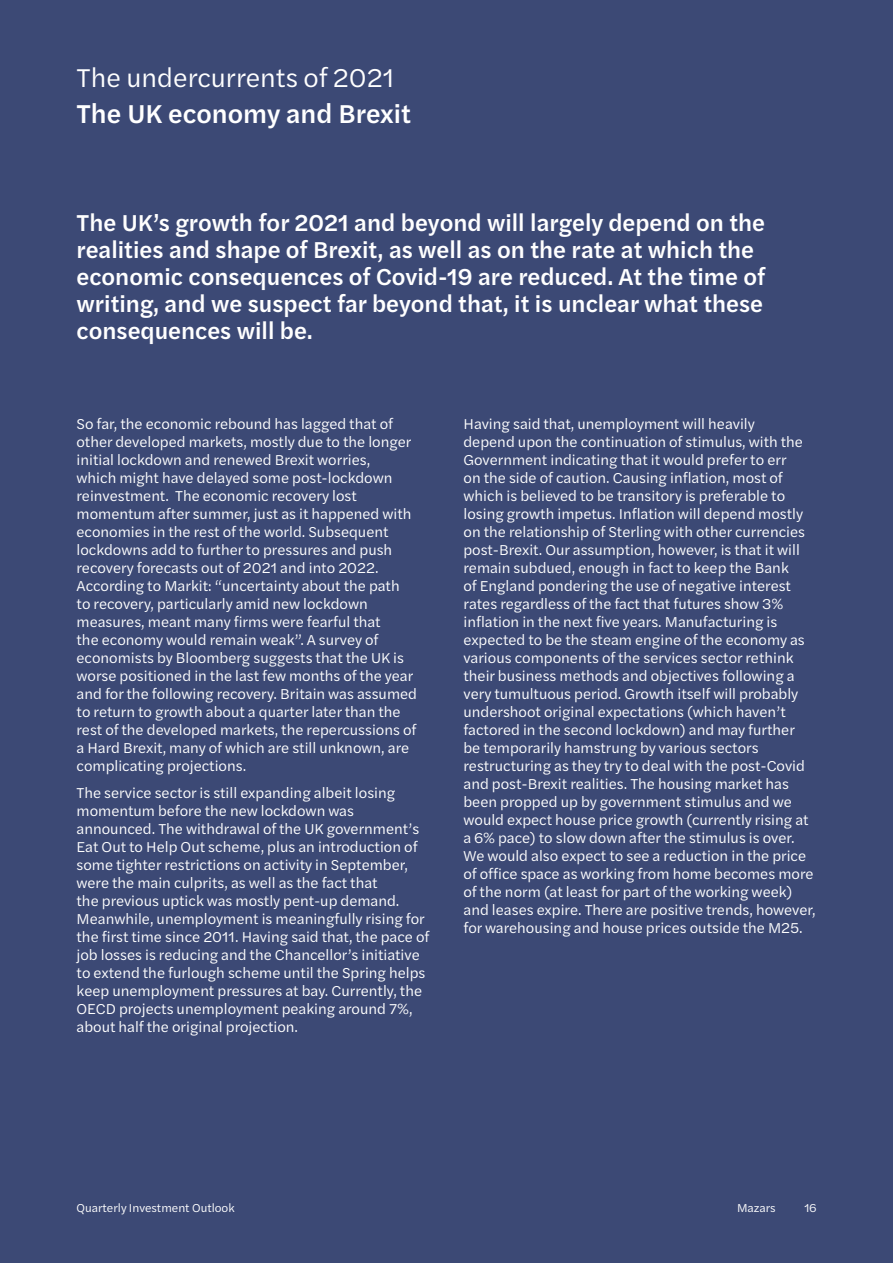
<style>
.page{position:relative;width:893px;height:1263px;background:#3c4975}
.page>*{position:absolute;margin:0;border:0;box-sizing:border-box;transform-origin:0 0}
.Page_title{font:27px "Halyard Text";color:#fff}
.Page_subtitle{font:500 27px "Halyard Text";color:#fff}
.Page_introduction_co{font:500 24px/27px "Halyard Text";color:#fff}
.Body_text{font:15px/18px "Halyard Text";color:#fff}
.Footer_text{font:12px "Halyard Text";color:#fff}
</style>
<div class="page">
<p class="Page_title" style="left:77px;top:58px;width:319px">The undercurrents of 2021</p>
<p class="Page_subtitle" style="left:77px;top:94px;width:336px">The UK economy and Brexit</p>
<p class="Page_introduction_co" style="left:77px;top:208px;width:690px">The UK’s growth for 2021 and beyond will largely depend on the realities and shape of Brexit, as well as on the rate at which the economic consequences of Covid-19 are reduced. At the time of writing, and we suspect far beyond that, it is unclear what these consequences will be.</p>
<p class="Body_text" style="left:77px;top:414px;width:342px">So far, the economic rebound has lagged that of other developed markets, mostly due to the longer initial lockdown and renewed Brexit worries,<br>which might have delayed some post-lockdown reinvestment. The economic recovery lost momentum after summer, just as it happened with economies in the rest of the world. Subsequent lockdowns add to further to pressures and push recovery forecasts out of 2021 and into 2022.<br>According to Markit: “uncertainty about the path to recovery, particularly amid new lockdown measures, meant many firms were fearful that<br>the economy would remain weak”. A survey of economists by Bloomberg suggests that the UK is worse positioned in the last few months of the year and for the following recovery. Britain was assumed to return to growth about a quarter later than the rest of the developed markets, the repercussions of a Hard Brexit, many of which are still unknown, are complicating projections.</p>
<p class="Body_text" style="left:77px;top:783px;width:354px">The service sector is still expanding albeit losing momentum before the new lockdown was announced. The withdrawal of the UK government’s Eat Out to Help Out scheme, plus an introduction of some tighter restrictions on activity in September, were the main culprits, as well as the fact that<br>the previous uptick was mostly pent-up demand.<br>Meanwhile, unemployment is meaningfully rising for the first time since 2011. Having said that, the pace of job losses is reducing and the Chancellor’s initiative to extend the furlough scheme until the Spring helps keep unemployment pressures at bay. Currently, the OECD projects unemployment peaking around 7%, about half the original projection.</p>
<p class="Body_text" style="left:463px;top:414px;width:354px">Having said that, unemployment will heavily<br>depend upon the continuation of stimulus, with the Government indicating that it would prefer to err<br>on the side of caution. Causing inflation, most of which is believed to be transitory is preferable to losing growth impetus. Inflation will depend mostly on the relationship of Sterling with other currencies post-Brexit. Our assumption, however, is that it will remain subdued, enough in fact to keep the Bank<br>of England pondering the use of negative interest rates regardless of the fact that futures show 3% inflation in the next five years. Manufacturing is expected to be the steam engine of the economy as various components of the services sector rethink their business methods and objectives following a very tumultuous period. Growth itself will probably undershoot original expectations (which haven’t factored in the second lockdown) and may further<br>be temporarily hamstrung by various sectors restructuring as they try to deal with the post-Covid and post-Brexit realities. The housing market has been propped up by government stimulus and we would expect house price growth (currently rising at a 6% pace) to slow down after the stimulus is over.<br>We would also expect to see a reduction in the price of office space as working from home becomes more of the norm (at least for part of the working week) and leases expire. There are positive trends, however, for warehousing and house prices outside the M25.</p>
<p class="Footer_text" style="left:77px;top:1199px;width:160px">Quarterly Investment Outlook</p>
<p class="Footer_text" style="left:737px;top:1199px;width:40px">Mazars</p>
<p class="Footer_text" style="left:804px;top:1199px;width:14px">16</p>
</div>
